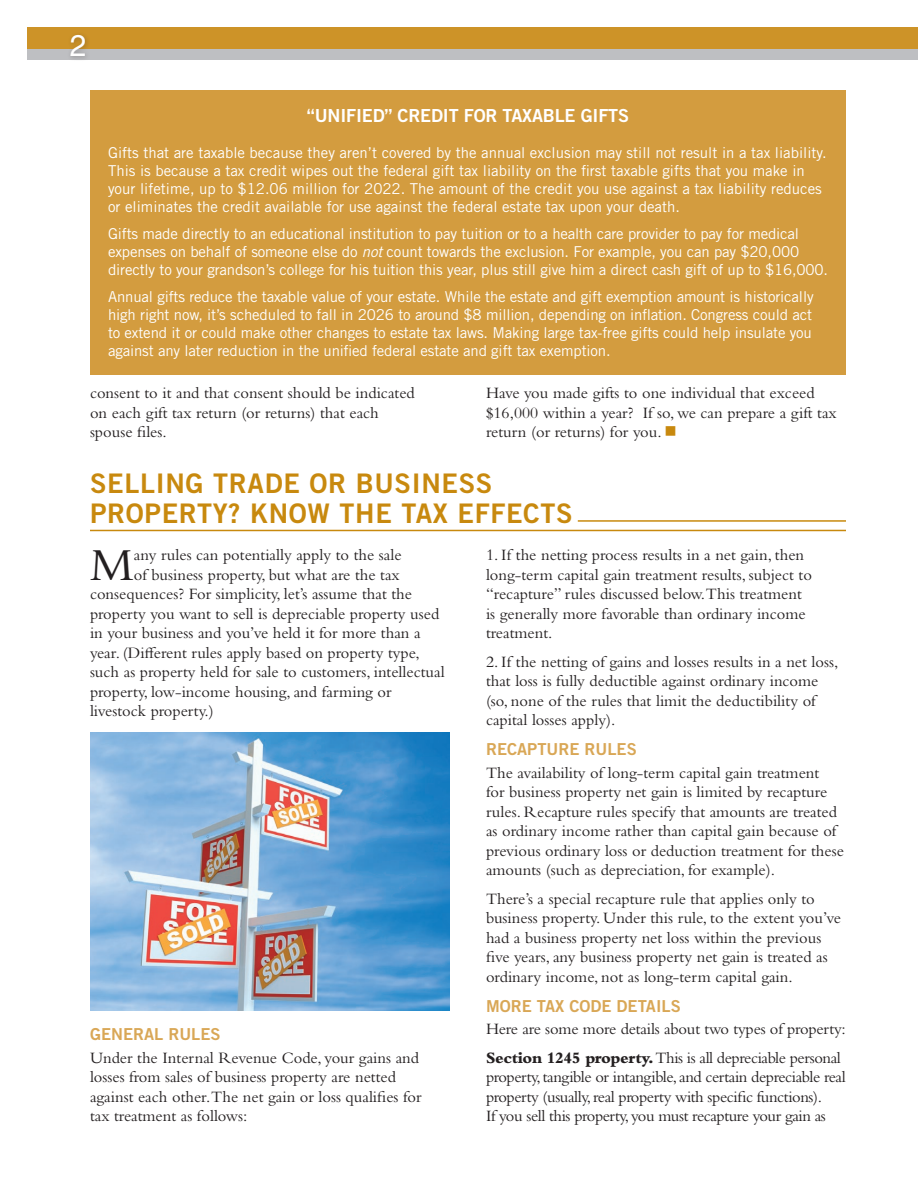
<style>
.page{position:relative;width:918px;height:1188px;background:#fff}
.page>*{position:absolute;margin:0;border:0;box-sizing:border-box;transform-origin:0 0}
.t1{font:47.85px "Bembo Std";color:#231f20}
.t2{font:30px "Helvetica LT Std";color:#fff}
.t3{font:27px/30px "Trade Gothic LT Std Bd 2";letter-spacing:.025em;color:#c8890e}
.t4{font:18px "Trade Gothic LT Std Bd 2";letter-spacing:-.01em;color:#fff}
.t5{font:16.5px/19.5px "Bembo Std";color:#231f20}
.t6{font:16.5px/19.5px "Bembo Std";letter-spacing:-.025em;color:#231f20}
.t7{font:16.5px "Trade Gothic LT Std Bd 2";color:#d9a756}
.t8{font:15px/18px "Trade Gothic LT Std";color:#fff}
.s1{font-style:italic}
.s2{color:#c8890e}
.s3{font-weight:800}
</style>
<div class="page">
<div style="left:27px;top:44px;width:891px;height:16px;background:#bebfc2"></div>
<div style="left:27px;top:27px;width:891px;height:22px;background:#cd9328"></div>
<hr style="left:578px;top:520px;width:268px;height:2px;background:#c8890e">
<hr style="left:90px;top:530px;width:756px;height:1px;background:#c8890e">
<div style="left:67px;top:31px;width:24px;height:31px;background:#231f20;opacity:.3"></div>
<img style="left:90px;top:733px;width:360px;height:277px">
<div style="left:90px;top:90px;width:756px;height:285px;background:#d39c3f"></div>
<h2 class="t2" style="left:70px;top:28px;width:18px">2</h2>
<p class="t4" style="left:307px;top:104px;width:324px">“UNIFIED” CREDIT FOR TAXABLE GIFTS</p>
<p class="t8" style="left:108px;top:143px;width:720px">Gifts that are taxable because they aren’t covered by the annual exclusion may still not result in a tax liability.<br>This is because a tax credit wipes out the federal gift tax liability on the first taxable gifts that you make in your lifetime, up to $12.06 million for 2022. The amount of the credit you use against a tax liability reduces or eliminates the credit available for use against the federal estate tax upon your death.</p>
<p class="t8" style="left:108px;top:224px;width:722px">Gifts made directly to an educational institution to pay tuition or to a health care provider to pay for medical expenses on behalf of someone else do <span class="s1">not</span> count towards the exclusion. For example, you can pay $20,000 directly to your grandson’s college for his tuition this year, plus still give him a direct cash gift of up to $16,000.</p>
<p class="t8" style="left:108px;top:287px;width:707px;text-align:justify">Annual gifts reduce the taxable value of your estate. While the estate and gift exemption amount is historically high right now, it’s scheduled to fall in 2026 to around $8 million, depending on inflation. Congress could act to extend it or could make other changes to estate tax laws. Making large tax-free gifts could help insulate you against any later reduction in the unified federal estate and gift tax exemption.</p>
<p class="t5" style="left:90px;top:383px;width:326px">consent to it and that consent should be indicated on each gift tax return (or returns) that each spouse files.</p>
<p class="t5" style="left:486px;top:383px;width:352px">Have you made gifts to one individual that exceed $16,000 within a year? If so, we can prepare a gift tax return (or returns) for you. <span class="s2">■</span></p>
<h3 class="t3" style="left:90px;top:467px;width:484px">SELLING TRADE OR BUSINESS<br>PROPERTY? KNOW THE TAX EFFECTS</h3>
<h1 class="t1" style="left:90px;top:537px;width:45px">M</h1>
<p class="t5" style="left:134px;top:545px;width:269px">any rules can potentially apply to the sale</p>
<p class="t5" style="left:134px;top:564px;width:267px">of business property, but what are the tax</p>
<p class="t5" style="left:90px;top:584px;width:324px">consequences? For simplicity, let’s assume that the</p>
<p class="t5" style="left:90px;top:603px;width:351px">property you want to sell is depreciable property used</p>
<p class="t5" style="left:90px;top:623px;width:332px">in your business and you’ve held it for more than a</p>
<p class="t5" style="left:90px;top:642px;width:331px">year. (Different rules apply based on property type,</p>
<p class="t5" style="left:90px;top:662px;width:356px">such as property held for sale to customers, intellectual</p>
<p class="t5" style="left:90px;top:681px;width:303px">property, low-income housing, and farming or</p>
<p class="t5" style="left:90px;top:701px;width:125px">livestock property.)</p>
<p class="t7" style="left:90px;top:1024px;width:132px">GENERAL RULES</p>
<p class="t5" style="left:90px;top:1047px;width:333px">Under the Internal Revenue Code, your gains and losses from sales of business property are netted against each other.The net gain or loss qualifies for tax treatment as follows:</p>
<p class="t5" style="left:486px;top:545px;width:327px">1. If the netting process results in a net gain, then long-term capital gain treatment results, subject to “recapture” rules discussed below.This treatment is generally more favorable than ordinary income treatment.</p>
<p class="t5" style="left:486px;top:651px;width:354px">2. If the netting of gains and losses results in a net loss, that loss is fully deductible against ordinary income (so, none of the rules that limit the deductibility of capital losses apply).</p>
<p class="t7" style="left:486px;top:739px;width:152px">RECAPTURE RULES</p>
<p class="t5" style="left:486px;top:762px;width:359px">The availability of long-term capital gain treatment<br>for business property net gain is limited by recapture rules. Recapture rules specify that amounts are treated as ordinary income rather than capital gain because of previous ordinary loss or deduction treatment for these amounts (such as depreciation, for example).</p>
<p class="t5" style="left:486px;top:888px;width:356px">There’s a special recapture rule that applies only to business property. Under this rule, to the extent you’ve had a business property net loss within the previous five years, any business property net gain is treated as ordinary income, not as long-term capital gain.</p>
<p class="t7" style="left:486px;top:996px;width:196px">MORE TAX CODE DETAILS</p>
<p class="t5" style="left:486px;top:1014px;width:361px;line-height:28.5px">Here are some more details about two types of property:<br><span class="s3">Section 1245 property.</span> This is all depreciable personal</p>
<p class="t6" style="left:486px;top:1067px;width:361px">property, tangible or intangible, and certain depreciable real property (usually, real property with specific functions).<br>If you sell this property, you must recapture your gain as</p>
</div>
